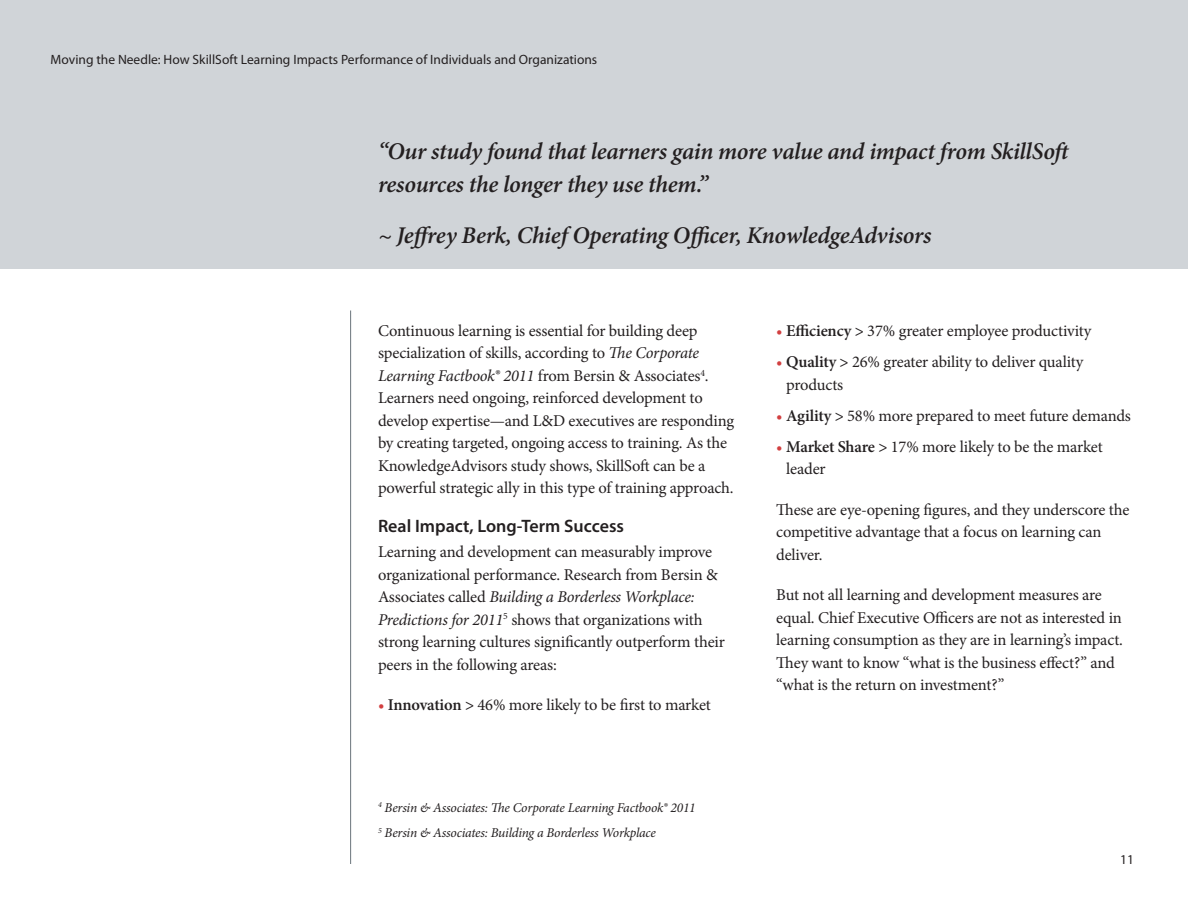
<style>
.page{position:relative;width:1188px;height:918px;background:#fff}
.page>*{position:absolute;margin:0;border:0;box-sizing:border-box;transform-origin:0 0}
.Call_Out_Inside{font:italic 600 24px/33px "Minion Pro";letter-spacing:-.015em;color:#231f20}
.t1{font:600 18px "Myriad Pro";color:#231f20}
.Body{font:16.5px/22.5px "Minion Pro";letter-spacing:-.01em;color:#231f20}
.Bullets{font:16.5px/22.5px "Minion Pro";letter-spacing:-.015em;color:#231f20}
.Footnote{font:italic 13.5px "Minion Pro";letter-spacing:-.02em;color:#231f20}
.t2{font:13.5px "Myriad Pro";color:#231f20}
.s1{font-style:italic}
.s2{color:#d23f40}
.s3{font-weight:600}
</style>
<div class="page">
<div style="left:0;top:0;width:1188px;height:269px;background:#d0d4d8"></div>
<hr style="left:350px;top:310px;width:1px;height:554px;background:#6a757b">
<p class="t2" style="left:51px;top:51px;width:548px">Moving the Needle: How SkillSoft Learning Impacts Performance of Individuals and Organizations</p>
<p class="Call_Out_Inside" style="left:378px;top:135px;width:696px">“Our study found that learners gain more value and impact from SkillSoft resources the longer they use them.”</p>
<p class="Call_Out_Inside" style="left:378px;top:219px;width:555px">~ Jeffrey Berk, Chief Operating Officer, KnowledgeAdvisors</p>
<p class="Body" style="left:378px;top:320px;width:358px">Continuous learning is essential for building deep specialization of skills, according to <span class="s1">The Corporate Learning Factbook® 2011</span> from Bersin &amp; Associates<sup>4</sup>.<br>Learners need ongoing, reinforced development to develop expertise—and L&amp;D executives are responding by creating targeted, ongoing access to training. As the KnowledgeAdvisors study shows, SkillSoft can be a powerful strategic ally in this type of training approach.</p>
<p class="t1" style="left:378px;top:515px;width:248px">Real Impact, Long-Term Success</p>
<p class="Body" style="left:378px;top:541px;width:348px">Learning and development can measurably improve organizational performance. Research from Bersin &amp; Associates called <span class="s1">Building a Borderless Workplace:<br>Predictions for 2011</span><sup>5</sup> shows that organizations with strong learning cultures significantly outperform their peers in the following areas:</p>
<p class="Bullets" style="left:378px;top:694px;width:334px"><span class="s2">•</span> <span class="s3">Innovation &gt;</span> 46% more likely to be first to market</p>
<p class="Footnote" style="left:378px;top:798px;width:319px"><sup>4</sup> Bersin &amp; Associates: The Corporate Learning Factbook® 2011</p>
<p class="Footnote" style="left:378px;top:823px;width:279px"><sup>5</sup> Bersin &amp; Associates: Building a Borderless Workplace</p>
<p class="Bullets" style="left:776px;top:320px;width:317px"><span class="s2">•</span> <span class="s3">Efficiency &gt;</span> 37% greater employee productivity</p>
<p class="Bullets" style="left:786px;top:351px;width:299px;text-indent:-10px"><span class="s2">•</span> <span class="s3">Quality &gt;</span> 26% greater ability to deliver quality products</p>
<p class="Bullets" style="left:776px;top:404px;width:356px"><span class="s2">•</span> <span class="s3">Agility &gt;</span> 58% more prepared to meet future demands</p>
<p class="Body" style="left:786px;top:435px;width:318px;text-indent:-10px"><span class="s2">•</span> <span class="s3">Market Share &gt;</span> 17% more likely to be the market leader</p>
<p class="Body" style="left:776px;top:498px;width:355px">These are eye-opening figures, and they underscore the competitive advantage that a focus on learning can deliver.</p>
<p class="Body" style="left:776px;top:584px;width:348px">But not all learning and development measures are equal. Chief Executive Officers are not as interested in learning consumption as they are in learning’s impact.<br>They want to know “what is the business effect?” and “what is the return on investment?”</p>
<p class="t2" style="left:1120px;top:851px;width:15px">11</p>
</div>
